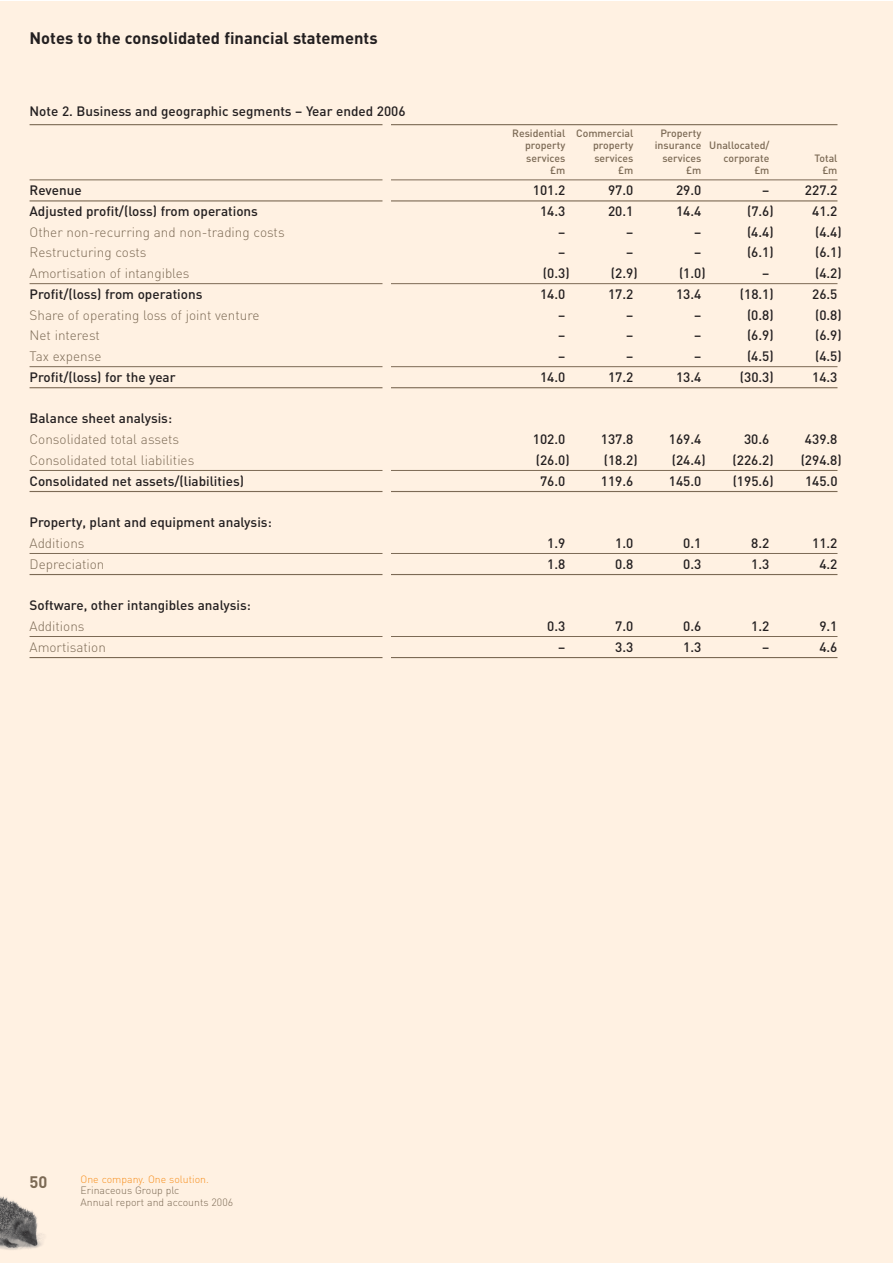
<style>
.page{position:relative;width:893px;height:1263px;background:#fff}
.page>*{position:absolute;margin:0;border:0;box-sizing:border-box;transform-origin:0 0}
.t1{font:700 16.5px "DIN";color:#231f20}
.t2{font:700 16.5px "DIN";color:#7c6a55}
.t3{font:500 13.5px/20.7px "DIN";color:#231f20}
.t4{font:300 13.5px/20.7px "DIN";color:#7c6a55}
.t5{font:500 10.5px "DIN";color:#7c6a55}
.t6{font:300 10.5px/11.2px "DIN";color:#7c6a55}
.s1{font-weight:500;color:#231f20}
.s2{font-weight:300;color:#7c6a55}
.s3{color:#f78f1e}
</style>
<div class="page">
<div style="left:0;top:1px;width:893px;height:1262px;background:#fff1e2"></div>
<img style="left:0;top:1196px;width:44px;height:54px">
<hr style="left:30px;top:124px;width:352px;height:1px;background:#7c6a55">
<hr style="left:391px;top:124px;width:446px;height:1px;background:#7c6a55">
<hr style="left:30px;top:180px;width:352px;height:1px;background:#7c6a55">
<hr style="left:391px;top:180px;width:446px;height:1px;background:#7c6a55">
<hr style="left:30px;top:200px;width:352px;height:1px;background:#7c6a55">
<hr style="left:391px;top:200px;width:446px;height:1px;background:#7c6a55">
<hr style="left:30px;top:283px;width:352px;height:1px;background:#7c6a55">
<hr style="left:391px;top:283px;width:446px;height:1px;background:#7c6a55">
<hr style="left:30px;top:366px;width:352px;height:1px;background:#7c6a55">
<hr style="left:391px;top:366px;width:446px;height:1px;background:#7c6a55">
<hr style="left:30px;top:387px;width:352px;height:1px;background:#7c6a55">
<hr style="left:391px;top:387px;width:446px;height:1px;background:#7c6a55">
<hr style="left:30px;top:470px;width:352px;height:1px;background:#7c6a55">
<hr style="left:391px;top:470px;width:446px;height:1px;background:#7c6a55">
<hr style="left:30px;top:491px;width:352px;height:1px;background:#7c6a55">
<hr style="left:391px;top:491px;width:446px;height:1px;background:#7c6a55">
<hr style="left:30px;top:553px;width:352px;height:1px;background:#7c6a55">
<hr style="left:391px;top:553px;width:446px;height:1px;background:#7c6a55">
<hr style="left:30px;top:574px;width:352px;height:1px;background:#7c6a55">
<hr style="left:391px;top:574px;width:446px;height:1px;background:#7c6a55">
<hr style="left:30px;top:636px;width:352px;height:1px;background:#7c6a55">
<hr style="left:391px;top:636px;width:446px;height:1px;background:#7c6a55">
<hr style="left:30px;top:657px;width:352px;height:1px;background:#7c6a55">
<hr style="left:391px;top:657px;width:446px;height:1px;background:#7c6a55">
<p class="t1" style="left:30px;top:33px;width:350px">Notes to the consolidated financial statements</p>
<p class="t3" style="left:30px;top:103px;width:378px">Note 2. Business and geographic segments – Year ended 2006</p>
<p class="t5" style="left:512px;top:129px;width:123px">Residential Commercial</p>
<p class="t5" style="left:660px;top:129px;width:43px">Property</p>
<p class="t5" style="left:525px;top:142px;width:42px">property</p>
<p class="t5" style="left:593px;top:142px;width:42px">property</p>
<p class="t5" style="left:655px;top:142px;width:116px">insurance Unallocated/</p>
<p class="t5" style="left:526px;top:154px;width:41px">services</p>
<p class="t5" style="left:594px;top:154px;width:41px">services</p>
<p class="t5" style="left:662px;top:154px;width:41px">services</p>
<p class="t5" style="left:723px;top:154px;width:47px">corporate</p>
<p class="t5" style="left:814px;top:154px;width:25px">Total</p>
<p class="t5" style="left:550px;top:167px;width:17px">£m</p>
<p class="t5" style="left:618px;top:167px;width:17px">£m</p>
<p class="t5" style="left:686px;top:167px;width:17px">£m</p>
<p class="t5" style="left:754px;top:167px;width:17px">£m</p>
<p class="t5" style="left:822px;top:167px;width:17px">£m</p>
<p class="t3" style="left:30px;top:181px;width:54px">Revenue</p>
<p class="t3" style="left:533px;top:181px;width:34px">101.2</p>
<p class="t3" style="left:608px;top:181px;width:27px">97.0</p>
<p class="t3" style="left:676px;top:181px;width:27px">29.0</p>
<p class="t3" style="left:762px;top:181px;width:9px">–</p>
<p class="t3" style="left:805px;top:181px;width:34px">227.2</p>
<p class="t3" style="left:30px;top:202px;width:230px">Adjusted profit/(loss) from operations</p>
<p class="t3" style="left:540px;top:202px;width:27px">14.3</p>
<p class="t3" style="left:608px;top:202px;width:27px">20.1</p>
<p class="t3" style="left:676px;top:202px;width:27px">14.4</p>
<p class="t3" style="left:747px;top:202px;width:28px">(7.6)</p>
<p class="t3" style="left:812px;top:202px;width:27px">41.2</p>
<p class="t4" style="left:30px;top:223px;width:257px">Other non-recurring and non-trading costs</p>
<p class="t3" style="left:558px;top:223px;width:9px">–</p>
<p class="t3" style="left:626px;top:223px;width:9px">–</p>
<p class="t3" style="left:694px;top:223px;width:9px">–</p>
<p class="t3" style="left:747px;top:223px;width:28px">(4.4)</p>
<p class="t3" style="left:815px;top:223px;width:28px">(4.4)</p>
<p class="t4" style="left:30px;top:244px;width:119px">Restructuring costs</p>
<p class="t3" style="left:558px;top:244px;width:9px">–</p>
<p class="t3" style="left:626px;top:244px;width:9px">–</p>
<p class="t3" style="left:694px;top:244px;width:9px">–</p>
<p class="t3" style="left:747px;top:244px;width:28px">(6.1)</p>
<p class="t3" style="left:815px;top:244px;width:28px">(6.1)</p>
<p class="t4" style="left:30px;top:264px;width:162px">Amortisation of intangibles</p>
<p class="t3" style="left:543px;top:264px;width:28px">(0.3)</p>
<p class="t3" style="left:611px;top:264px;width:28px">(2.9)</p>
<p class="t3" style="left:679px;top:264px;width:28px">(1.0)</p>
<p class="t3" style="left:762px;top:264px;width:9px">–</p>
<p class="t3" style="left:815px;top:264px;width:28px">(4.2)</p>
<p class="t3" style="left:30px;top:285px;width:174px">Profit/(loss) from operations</p>
<p class="t3" style="left:540px;top:285px;width:27px">14.0</p>
<p class="t3" style="left:608px;top:285px;width:27px">17.2</p>
<p class="t3" style="left:676px;top:285px;width:27px">13.4</p>
<p class="t3" style="left:740px;top:285px;width:35px">(18.1)</p>
<p class="t3" style="left:812px;top:285px;width:27px">26.5</p>
<p class="t4" style="left:30px;top:306px;width:231px">Share of operating loss of joint venture</p>
<p class="t3" style="left:558px;top:306px;width:9px">–</p>
<p class="t3" style="left:626px;top:306px;width:9px">–</p>
<p class="t3" style="left:694px;top:306px;width:9px">–</p>
<p class="t3" style="left:747px;top:306px;width:28px">(0.8)</p>
<p class="t3" style="left:815px;top:306px;width:28px">(0.8)</p>
<p class="t4" style="left:30px;top:327px;width:72px">Net interest</p>
<p class="t3" style="left:558px;top:327px;width:9px">–</p>
<p class="t3" style="left:626px;top:327px;width:9px">–</p>
<p class="t3" style="left:694px;top:327px;width:9px">–</p>
<p class="t3" style="left:747px;top:327px;width:28px">(6.9)</p>
<p class="t3" style="left:815px;top:327px;width:28px">(6.9)</p>
<p class="t4" style="left:30px;top:347px;width:73px">Tax expense</p>
<p class="t3" style="left:558px;top:347px;width:9px">–</p>
<p class="t3" style="left:626px;top:347px;width:9px">–</p>
<p class="t3" style="left:694px;top:347px;width:9px">–</p>
<p class="t3" style="left:747px;top:347px;width:28px">(4.5)</p>
<p class="t3" style="left:815px;top:347px;width:28px">(4.5)</p>
<p class="t3" style="left:30px;top:368px;width:148px">Profit/(loss) for the year</p>
<p class="t3" style="left:540px;top:368px;width:27px">14.0</p>
<p class="t3" style="left:608px;top:368px;width:27px">17.2</p>
<p class="t3" style="left:676px;top:368px;width:27px">13.4</p>
<p class="t3" style="left:740px;top:368px;width:35px">(30.3)</p>
<p class="t3" style="left:812px;top:368px;width:27px">14.3</p>
<p class="t4" style="left:30px;top:410px;width:151px"><span class="s1">Balance sheet analysis:<br></span>Consolidated total assets</p>
<p class="t3" style="left:533px;top:430px;width:34px">102.0</p>
<p class="t3" style="left:601px;top:430px;width:34px">137.8</p>
<p class="t3" style="left:669px;top:430px;width:34px">169.4</p>
<p class="t3" style="left:744px;top:430px;width:27px">30.6</p>
<p class="t3" style="left:805px;top:430px;width:34px">439.8</p>
<p class="t4" style="left:30px;top:451px;width:166px">Consolidated total liabilities</p>
<p class="t3" style="left:536px;top:451px;width:35px">(26.0)</p>
<p class="t3" style="left:604px;top:451px;width:35px">(18.2)</p>
<p class="t3" style="left:672px;top:451px;width:35px">(24.4)</p>
<p class="t3" style="left:733px;top:451px;width:43px">(226.2)</p>
<p class="t3" style="left:801px;top:451px;width:43px">(294.8)</p>
<p class="t3" style="left:30px;top:472px;width:216px">Consolidated net assets/(liabilities)</p>
<p class="t3" style="left:540px;top:472px;width:27px">76.0</p>
<p class="t3" style="left:601px;top:472px;width:34px">119.6</p>
<p class="t3" style="left:669px;top:472px;width:34px">145.0</p>
<p class="t3" style="left:733px;top:472px;width:43px">(195.6)</p>
<p class="t3" style="left:805px;top:472px;width:34px">145.0</p>
<p class="t3" style="left:30px;top:513px;width:244px">Property, plant and equipment analysis:<br><span class="s2">Additions</span></p>
<p class="t3" style="left:547px;top:534px;width:20px">1.9</p>
<p class="t3" style="left:615px;top:534px;width:20px">1.0</p>
<p class="t3" style="left:683px;top:534px;width:20px">0.1</p>
<p class="t3" style="left:751px;top:534px;width:20px">8.2</p>
<p class="t3" style="left:812px;top:534px;width:27px">11.2</p>
<p class="t4" style="left:30px;top:555px;width:76px">Depreciation</p>
<p class="t3" style="left:547px;top:555px;width:20px">1.8</p>
<p class="t3" style="left:615px;top:555px;width:20px">0.8</p>
<p class="t3" style="left:683px;top:555px;width:20px">0.3</p>
<p class="t3" style="left:751px;top:555px;width:20px">1.3</p>
<p class="t3" style="left:819px;top:555px;width:20px">4.2</p>
<p class="t3" style="left:30px;top:596px;width:223px">Software, other intangibles analysis:<br><span class="s2">Additions</span></p>
<p class="t3" style="left:547px;top:617px;width:20px">0.3</p>
<p class="t3" style="left:615px;top:617px;width:20px">7.0</p>
<p class="t3" style="left:683px;top:617px;width:20px">0.6</p>
<p class="t3" style="left:751px;top:617px;width:20px">1.2</p>
<p class="t3" style="left:819px;top:617px;width:20px">9.1</p>
<p class="t4" style="left:30px;top:638px;width:78px">Amortisation</p>
<p class="t3" style="left:558px;top:638px;width:9px">–</p>
<p class="t3" style="left:615px;top:638px;width:20px">3.3</p>
<p class="t3" style="left:683px;top:638px;width:20px">1.3</p>
<p class="t3" style="left:762px;top:638px;width:9px">–</p>
<p class="t3" style="left:819px;top:638px;width:20px">4.6</p>
<p class="t2" style="left:30px;top:1176px;width:19px">50</p>
<p class="t6" style="left:81px;top:1175px;width:154px"><span class="s3">One company. One solution.<br></span>Erinaceous Group plc<br>Annual report and accounts 2006</p>
</div>
